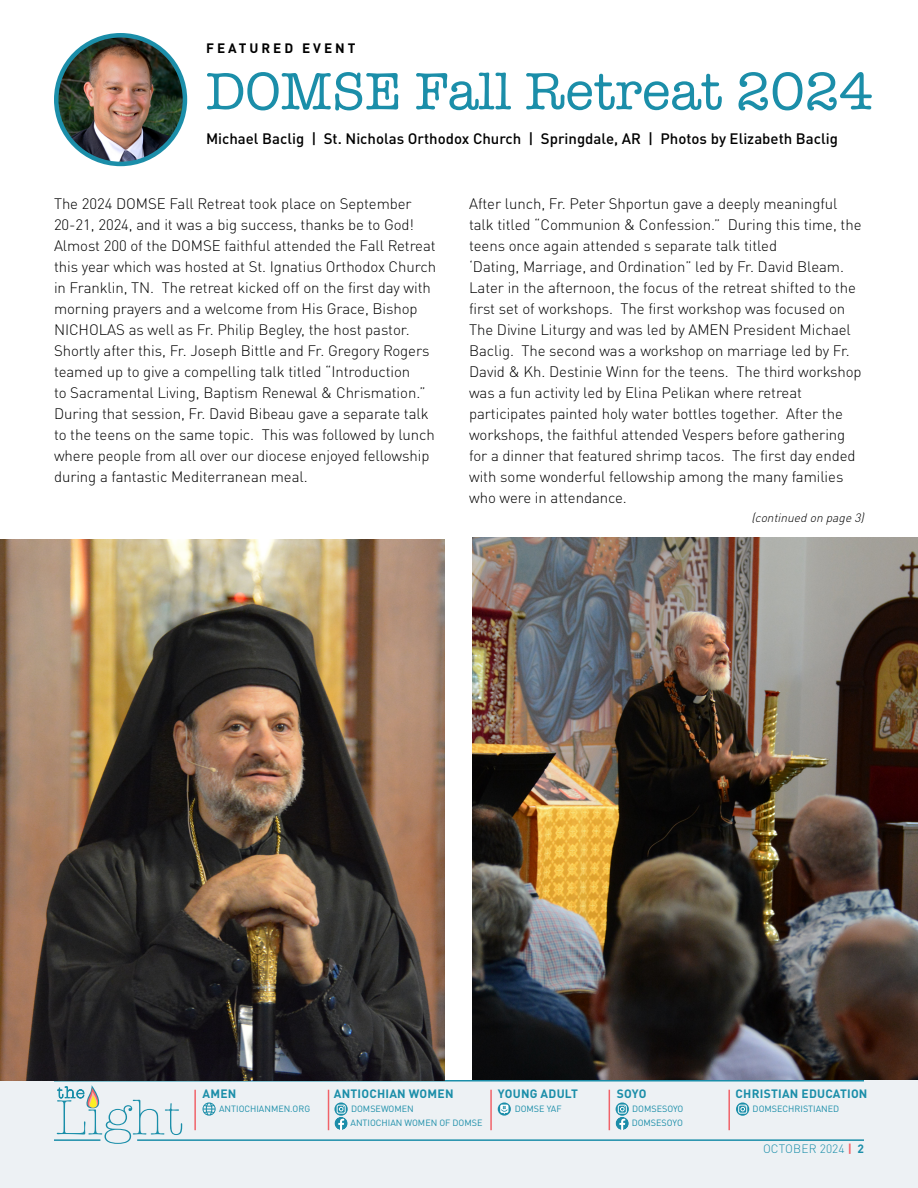
<style>
.page{position:relative;width:918px;height:1188px;background:#fff}
.page>*{position:absolute;margin:0;border:0;box-sizing:border-box;transform-origin:0 0}
.t1{font:54px "American Typewriter";color:#1b8ea9}
.t2{font:300 50.85px "American Typewriter";color:#198ea9}
.t3{font:300 15px/21px "DIN Pro";letter-spacing:-.005em;color:#000}
.t4{font:500 15px "DIN Pro";color:#000}
.t5{font:700 13.5px "DIN Pro";letter-spacing:.22em;color:#000}
.t6{font:700 12px "DIN Pro";letter-spacing:.02em;color:#1b8ea9}
.t7{font:italic 300 12px "DIN Pro";color:#000}
.t8{font:300 12px "DIN Pro";color:#1b8ea9}
.t9{font:9px "DIN Pro";color:#1b8ea9}
.s1{font-weight:700;color:#f16369}
.s2{font-weight:700}
</style>
<div class="page">
<div style="left:0;top:1080px;width:918px;height:108px;background:#edf1f4"></div>
<svg style="left:57px;top:1085px;width:43px;height:23px"></svg>
<hr style="left:54px;top:1080px;width:810px;height:2px;background:#1b8ea9">
<hr style="left:137px;top:1139px;width:727px;height:2px;background:#1b8ea9">
<hr style="left:54px;top:1139px;width:46px;height:2px;background:#1b8ea9">
<hr style="left:194px;top:1090px;width:2px;height:40px;background:#f16369">
<hr style="left:328px;top:1090px;width:1px;height:40px;background:#f16369">
<hr style="left:490px;top:1090px;width:2px;height:40px;background:#f16369">
<hr style="left:609px;top:1090px;width:1px;height:40px;background:#f16369">
<hr style="left:728px;top:1090px;width:2px;height:40px;background:#f16369">
<svg style="left:202px;top:1102px;width:14px;height:14px"></svg>
<svg style="left:334px;top:1117px;width:14px;height:13px"></svg>
<svg style="left:616px;top:1117px;width:13px;height:13px"></svg>
<svg style="left:334px;top:1102px;width:14px;height:14px"></svg>
<svg style="left:337px;top:1105px;width:9px;height:25px"></svg>
<svg style="left:616px;top:1102px;width:13px;height:14px"></svg>
<svg style="left:618px;top:1105px;width:9px;height:25px"></svg>
<svg style="left:736px;top:1102px;width:13px;height:14px"></svg>
<svg style="left:738px;top:1105px;width:9px;height:9px"></svg>
<svg style="left:498px;top:1102px;width:13px;height:14px"></svg>
<svg style="left:500px;top:1105px;width:8px;height:9px"></svg>
<img style="left:56px;top:35px;width:129px;height:129px;border-radius:64px">
<div style="left:54px;top:33px;width:133px;height:133px;border:4px solid #1b8ea9;border-radius:50%"></div>
<img style="left:0;top:539px;width:444px;height:542px">
<img style="left:472px;top:538px;width:446px;height:542px">
<p class="t5" style="left:206px;top:37px;width:151px">FEATURED EVENT</p>
<h1 class="t1" style="left:206px;top:50px;width:669px">DOMSE Fall Retreat 2024</h1>
<p class="t4" style="left:206px;top:126px;width:633px">Michael Baclig | St. Nicholas Orthodox Church | Springdale, AR | Photos by Elizabeth Baclig</p>
<p class="t3" style="left:54px;top:192px;width:384px">The 2024 DOMSE Fall Retreat took place on September 20-21, 2024, and it was a big success, thanks be to God!<br>Almost 200 of the DOMSE faithful attended the Fall Retreat this year which was hosted at St. Ignatius Orthodox Church in Franklin, TN. The retreat kicked off on the first day with morning prayers and a welcome from His Grace, Bishop NICHOLAS as well as Fr. Philip Begley, the host pastor.<br>Shortly after this, Fr. Joseph Bittle and Fr. Gregory Rogers teamed up to give a compelling talk titled “Introduction<br>to Sacramental Living, Baptism Renewal &amp; Chrismation.” During that session, Fr. David Bibeau gave a separate talk to the teens on the same topic. This was followed by lunch where people from all over our diocese enjoyed fellowship during a fantastic Mediterranean meal.</p>
<p class="t3" style="left:469px;top:192px;width:394px">After lunch, Fr. Peter Shportun gave a deeply meaningful talk titled “Communion &amp; Confession.” During this time, the teens once again attended s separate talk titled<br>‘Dating, Marriage, and Ordination” led by Fr. David Bleam.<br>Later in the afternoon, the focus of the retreat shifted to the first set of workshops. The first workshop was focused on The Divine Liturgy and was led by AMEN President Michael Baclig. The second was a workshop on marriage led by Fr.<br>David &amp; Kh. Destinie Winn for the teens. The third workshop was a fun activity led by Elina Pelikan where retreat participates painted holy water bottles together. After the workshops, the faithful attended Vespers before gathering for a dinner that featured shrimp tacos. The first day ended with some wonderful fellowship among the many families who were in attendance.</p>
<p class="t7" style="left:752px;top:508px;width:117px">(continuedon page3)</p>
<h2 class="t2" style="left:55px;top:1080px;width:129px">Light</h2>
<p class="t6" style="left:203px;top:1084px;width:35px">AMEN</p>
<p class="t6" style="left:334px;top:1084px;width:121px">ANTIOCHIAN WOMEN</p>
<p class="t6" style="left:498px;top:1084px;width:82px">YOUNG ADULT</p>
<p class="t6" style="left:617px;top:1084px;width:31px">SOYO</p>
<p class="t6" style="left:736px;top:1084px;width:133px">CHRISTIAN EDUCATION</p>
<p class="t9" style="left:219px;top:1101px;width:93px">ANTIOCHIANMEN.ORG</p>
<p class="t9" style="left:351px;top:1101px;width:64px">DOMSEWOMEN</p>
<p class="t9" style="left:632px;top:1101px;width:53px">DOMSESOYO</p>
<p class="t9" style="left:753px;top:1101px;width:88px">DOMSECHRISTIANED</p>
<p class="t9" style="left:351px;top:1115px;width:133px">ANTIOCHIAN WOMEN OF DOMSE</p>
<p class="t9" style="left:632px;top:1115px;width:53px">DOMSESOYO</p>
<p class="t9" style="left:515px;top:1101px;width:48px">DOMSE YAF</p>
<p class="t8" style="left:763px;top:1140px;width:102px">OCTOBER 2024 <span class="s1">|</span> <span class="s2">2</span></p>
</div>
